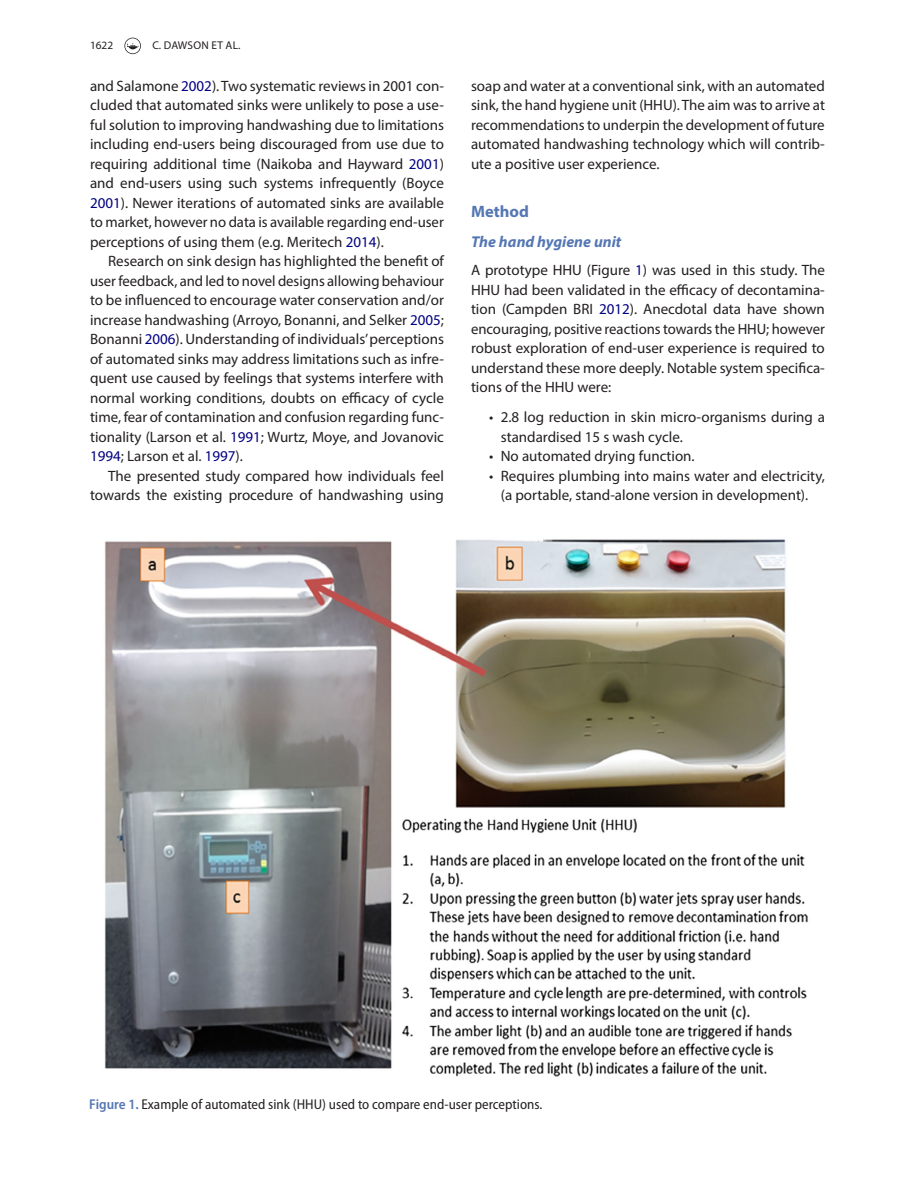
<style>
.page{position:relative;width:915px;height:1191px;background:#fff}
.page>*{position:absolute;margin:0;border:0;box-sizing:border-box;transform-origin:0 0}
.t1{font:700 16.5px "Myriad Pro";color:#5477b3}
.t2{font:italic 700 15.75px "Myriad Pro";color:#5477b3}
.t3{font:15px/19.5px "Myriad Pro";color:#231f20;text-align:justify}
.t4{font:semi-condensed 14.25px "Myriad Pro";color:#231f20}
.t5{font:11.25px "Myriad Pro";letter-spacing:.015em;color:#231f20}
.s1{color:#000080}
.s2{font-weight:600;color:#5477b3}
</style>
<div class="page">
<svg style="left:124px;top:38px;width:17px;height:16px"></svg>
<img style="left:104px;top:539px;width:704px;height:538px">
<p class="t5" style="left:90px;top:39px;width:25px">1622</p>
<p class="t5" style="left:152px;top:39px;width:90px">C. DAWSON ET AL.</p>
<p class="t3" style="left:90px;top:76px;width:355px">and Salamone <span class="s1">2002</span>). Two systematic reviews in 2001 con&shy;cluded that automated sinks were unlikely to pose a use&shy;ful solution to improving handwashing due to limitations including end-users being discouraged from use due to requiring additional time (Naikoba and Hayward <span class="s1">2001</span>) and end-users using such systems infrequently (Boyce <span class="s1">2001</span>). Newer iterations of automated sinks are available to market, however no data is available regarding end-user perceptions of using them (e.g. Meritech <span class="s1">2014</span>).</p>
<p class="t3" style="left:90px;top:251px;width:355px;text-indent:18px">Research on sink design has highlighted the benefit of user feedback, and led to novel designs allowing behaviour to be influenced to encourage water conservation and/or increase handwashing (Arroyo, Bonanni, and Selker <span class="s1">2005</span>; Bonanni <span class="s1">2006</span>). Understanding of individuals’ perceptions of automated sinks may address limitations such as infre&shy;quent use caused by feelings that systems interfere with normal working conditions, doubts on efficacy of cycle time, fear of contamination and confusion regarding func&shy;tionality (Larson et al. <span class="s1">1991</span>; Wurtz, Moye, and Jovanovic <span class="s1">1994</span>; Larson et al. <span class="s1">1997</span>).</p>
<p class="t3" style="left:90px;top:466px;width:355px;text-align:right">The presented study compared how individuals feel towards the existing procedure of handwashing using</p>
<p class="t3" style="left:471px;top:76px;width:355px">soap and water at a conventional sink, with an automated sink, the hand hygiene unit (HHU). The aim was to arrive at recommendations to underpin the development of future automated handwashing technology which will contrib&shy;ute a positive user experience.</p>
<p class="t1" style="left:471px;top:201px;width:59px">Method</p>
<p class="t2" style="left:471px;top:231px;width:152px">The hand hygiene unit</p>
<p class="t3" style="left:471px;top:260px;width:355px">A prototype HHU (Figure <span class="s1">1</span>) was used in this study. The HHU had been validated in the efficacy of decontamina&shy;tion (Campden BRI <span class="s1">2012</span>). Anecdotal data have shown encouraging, positive reactions towards the HHU; however robust exploration of end-user experience is required to understand these more deeply. Notable system specifica&shy;tions of the HHU were:</p>
<p class="t3" style="left:500px;top:407px;width:325px;text-indent:-12px">• 2.8 log reduction in skin micro-organisms during a standardised 15 s wash cycle.</p>
<p class="t3" style="left:489px;top:446px;width:207px">• No automated drying function.</p>
<p class="t3" style="left:489px;top:466px;width:337px;text-align:center">• Requires plumbing into mains water and electricity, (a portable, stand-alone version in development).</p>
<p class="t4" style="left:89px;top:1096px;width:454px"><span class="s2">Figure 1.</span> Example of automated sink (HHU) used to compare end-user perceptions.</p>
</div>
